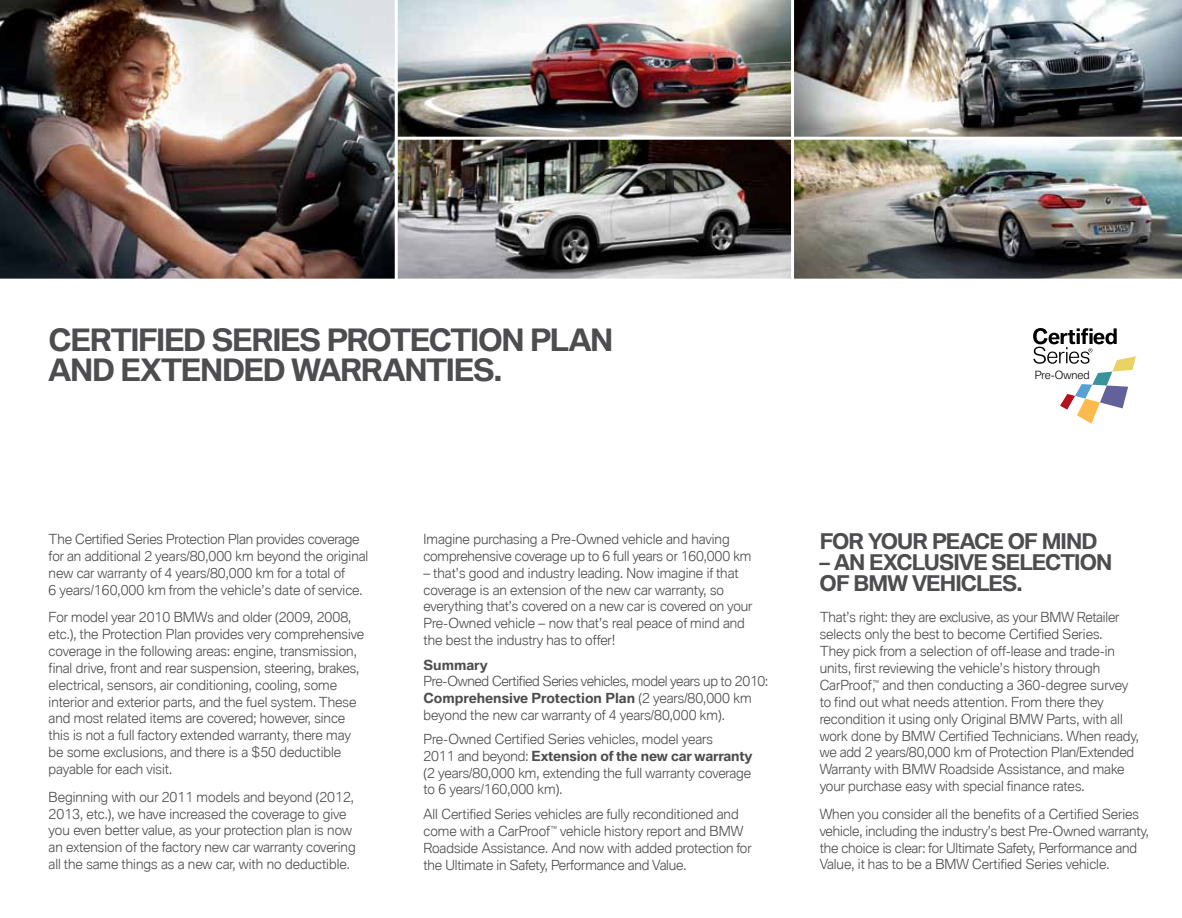
<style>
.page{position:relative;width:1182px;height:918px;background:#fff}
.page>*{position:absolute;margin:0;border:0;box-sizing:border-box;transform-origin:0 0}
.t1{font:700 30px/30px "BMW Type Global Pro";letter-spacing:-.045em;color:#4d4d4f}
.t2{font:700 21px/21px "BMW Type Global Pro";letter-spacing:-.04em;color:#4d4d4f}
.t3{font:300 13.5px/16.8px "BMW Type Global Pro";color:#4d4d4f}
.t4{font:300 13.5px/16.8px "BMW Type Global Pro";letter-spacing:-.02em;color:#4d4d4f}
.t5{font:700 13.5px "BMW Type Global Pro";color:#4d4d4f}
.t6{font:300 10.95px "BMW Type";color:#000}
.s1{font-weight:700}
</style>
<div class="page">
<svg style="left:1033px;top:328px;width:102px;height:96px"></svg>
<img style="left:398px;top:0;width:783px;height:137px">
<img style="left:398px;top:140px;width:783px;height:139px">
<img style="left:0;top:0;width:395px;height:279px">
<hr style="left:791px;top:0;width:3px;height:279px;background:#fff">
<h1 class="t1" style="left:49px;top:326px;width:566px">CERTIFIED SERIES PROTECTION PLAN<br>AND EXTENDED WARRANTIES.</h1>
<p class="t6" style="left:1034px;top:368px;width:56px">Pre-Owned</p>
<p class="t3" style="left:49px;top:531px;width:321px">The Certified Series Protection Plan provides coverage for an additional 2 years/80,000 km beyond the original new car warranty of 4 years/80,000 km for a total of<br>6 years/160,000 km from the vehicle’s date of service.</p>
<p class="t3" style="left:49px;top:610px;width:317px">For model year 2010 BMWs and older (2009, 2008, etc.), the Protection Plan provides very comprehensive coverage in the following areas: engine, transmission, final drive, front and rear suspension, steering, brakes, electrical, sensors, air conditioning, cooling, some interior and exterior parts, and the fuel system. These and most related items are covered; however, since this is not a full factory extended warranty, there may be some exclusions, and there is a $50 deductible payable for each visit.</p>
<p class="t3" style="left:49px;top:789px;width:308px">Beginning with our 2011 models and beyond (2012, 2013, etc.), we have increased the coverage to give you even better value, as your protection plan is now an extension of the factory new car warranty covering all the same things as a new car, with no deductible.</p>
<p class="t3" style="left:423px;top:531px;width:329px">Imagine purchasing a Pre-Owned vehicle and having comprehensive coverage up to 6 full years or 160,000 km</p>
<p class="t3" style="left:423px;top:565px;width:330px">– that’s good and industry leading. Now imagine if that coverage is an extension of the new car warranty, so everything that’s covered on a new car is covered on your Pre-Owned vehicle – now that’s real peace of mind and the best the industry has to offer!</p>
<p class="t5" style="left:423px;top:657px;width:66px">SUMMARY</p>
<p class="t4" style="left:423px;top:674px;width:346px">Pre-Owned Certified Series vehicles, model years up to 2010:<br><span class="s1">COMPREHENSIVE PROTECTION PLAN</span> (2 years/80,000 km beyond the new car warranty of 4 years/80,000 km).</p>
<p class="t3" style="left:423px;top:731px;width:330px">Pre-Owned Certified Series vehicles, model years<br>2011 and beyond: <span class="s1">EXTENSION OF THE NEW CAR WARRANTY </span>(2 years/80,000 km, extending the full warranty coverage to 6 years/160,000 km).</p>
<p class="t3" style="left:423px;top:806px;width:329px">All Certified Series vehicles are fully reconditioned and come with a CarProof<sup>™</sup> vehicle history report and BMW Roadside Assistance. And now with added protection for the Ultimate in Safety, Performance and Value.</p>
<h2 class="t2" style="left:819px;top:531px;width:279px">FOR YOUR PEACE OF MIND</h2>
<h2 class="t2" style="left:819px;top:552px;width:294px">– AN EXCLUSIVE SELECTION<br>OF BMW VEHICLES.</h2>
<p class="t3" style="left:819px;top:610px;width:321px">That’s right: they are exclusive, as your BMW Retailer selects only the best to become Certified Series.<br>They pick from a selection of off-lease and trade-in units, first reviewing the vehicle’s history through CarProof,<sup>™</sup> and then conducting a 360-degree survey to find out what needs attention. From there they recondition it using only Original BMW Parts, with all work done by BMW Certified Technicians. When ready, we add 2 years/80,000 km of Protection Plan/Extended Warranty with BMW Roadside Assistance, and make your purchase easy with special finance rates.</p>
<p class="t3" style="left:819px;top:806px;width:331px">When you consider all the benefits of a Certified Series vehicle, including the industry’s best Pre-Owned warranty, the choice is clear: for Ultimate Safety, Performance and Value, it has to be a BMW Certified Series vehicle.</p>
</div>
